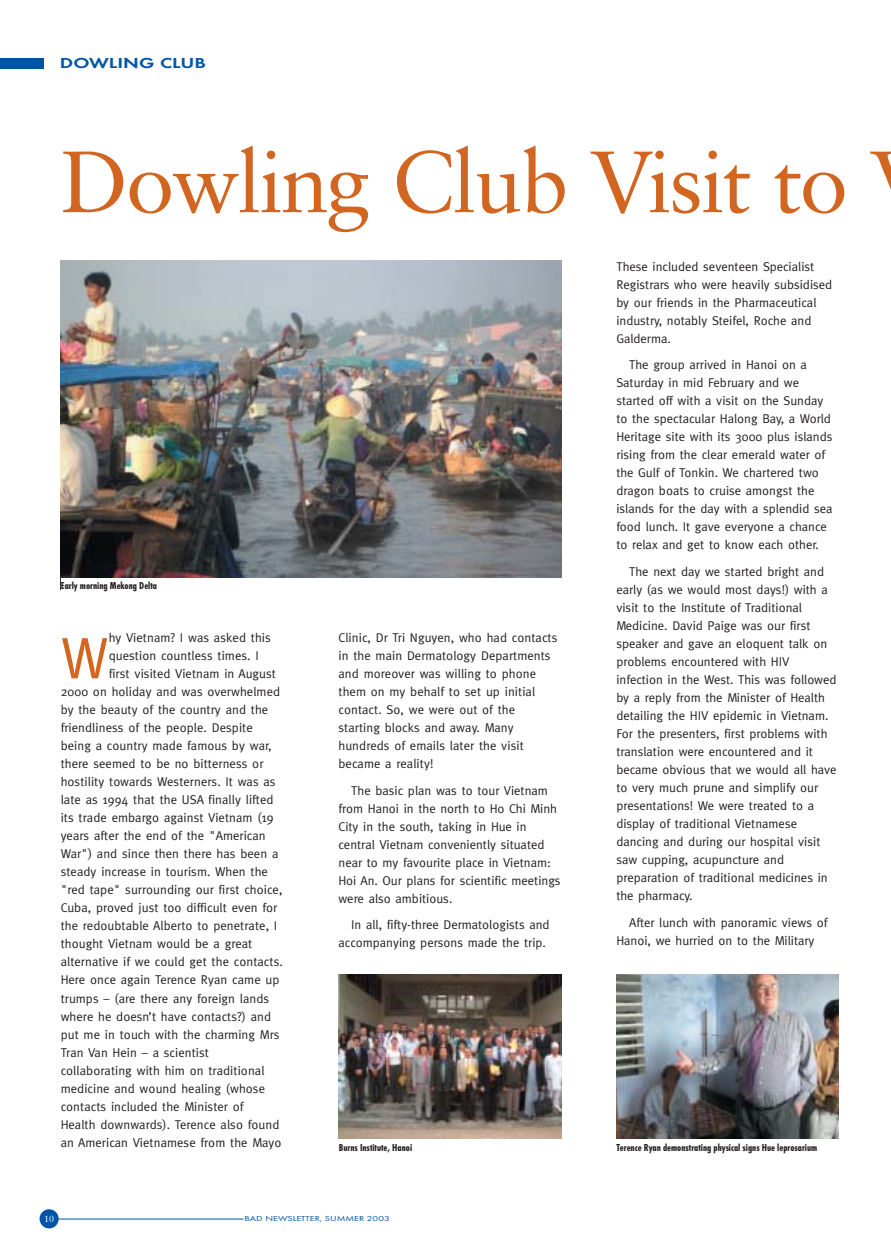
<style>
.page{position:relative;width:891px;height:1259px;background:#fff}
.page>*{position:absolute;margin:0;border:0;box-sizing:border-box;transform-origin:0 0}
.t1{font:87px "Sabon";letter-spacing:-.03em;color:#d2651f}
.t2{font:58.5px "Meta";color:#d2651f}
.t3{font:700 15px "Function";color:#0054a6;scale:1.35 1}
.t4{font:12.75px/18px "Meta";color:#231f1f}
.t5{font:700 10.5px "Function Cond";color:#231f1f}
.t6{font:9px "Sabon";color:#fff}
.t7{font:7.5px "Function";color:#0054a6;scale:1.35 1}
</style>
<div class="page">
<div style="left:40px;top:1209px;width:19px;height:19px;background:#0054a6;border-radius:50%"></div>
<hr style="left:57px;top:1218px;width:187px;height:1px;background:#0054a6">
<div style="left:0;top:58px;width:44px;height:10px;background:#0054a6"></div>
<img style="left:61px;top:261px;width:500px;height:317px">
<img style="left:616px;top:974px;width:223px;height:165px">
<img style="left:338px;top:974px;width:223px;height:165px">
<p class="t3" style="left:60px;top:58px;width:110px">DOWLING CLUB</p>
<h1 class="t1" style="left:61px;top:146px;width:789px">Dowling Club Visit to</h1>
<p class="t5" style="left:61px;top:581px;width:98px">Early morning Mekong Delta</p>
<h2 class="t2" style="left:61px;top:637px;width:49px">W</h2>
<p class="t4" style="left:109px;top:630px;width:164px">hy Vietnam? I was asked this</p>
<p class="t4" style="left:109px;top:648px;width:152px">question countless times. I</p>
<p class="t4" style="left:109px;top:666px;width:169px">first visited Vietnam in August</p>
<p class="t4" style="left:61px;top:684px;width:221px">2000 on holiday and was overwhelmed</p>
<p class="t4" style="left:61px;top:702px;width:209px">by the beauty of the country and the</p>
<p class="t4" style="left:61px;top:720px;width:194px">friendliness of the people. Despite</p>
<p class="t4" style="left:61px;top:738px;width:212px">being a country made famous by war,</p>
<p class="t4" style="left:61px;top:756px;width:204px">there seemed to be no bitterness or</p>
<p class="t4" style="left:61px;top:774px;width:216px">hostility towards Westerners. It was as</p>
<p class="t4" style="left:61px;top:792px;width:214px">late as 1994 that the USA finally lifted</p>
<p class="t4" style="left:61px;top:810px;width:214px">its trade embargo against Vietnam (19</p>
<p class="t4" style="left:61px;top:828px;width:207px">years after the end of the "American</p>
<p class="t4" style="left:61px;top:846px;width:219px">War") and since then there has been a</p>
<p class="t4" style="left:61px;top:864px;width:209px">steady increase in tourism. When the</p>
<p class="t4" style="left:61px;top:882px;width:223px">"red tape" surrounding our first choice,</p>
<p class="t4" style="left:61px;top:900px;width:218px">Cuba, proved just too difficult even for</p>
<p class="t4" style="left:61px;top:918px;width:218px">the redoubtable Alberto to penetrate, I</p>
<p class="t4" style="left:61px;top:936px;width:193px">thought Vietnam would be a great</p>
<p class="t4" style="left:61px;top:954px;width:224px">alternative if we could get the contacts.</p>
<p class="t4" style="left:61px;top:972px;width:220px">Here once again Terence Ryan came up</p>
<p class="t4" style="left:61px;top:990px;width:210px">trumps – (are there any foreign lands</p>
<p class="t4" style="left:61px;top:1008px;width:212px">where he doesn’t have contacts?) and</p>
<p class="t4" style="left:61px;top:1026px;width:220px">put me in touch with the charming Mrs</p>
<p class="t4" style="left:61px;top:1044px;width:150px">Tran Van Hein – a scientist</p>
<p class="t4" style="left:61px;top:1062px;width:205px">collaborating with him on traditional</p>
<p class="t4" style="left:61px;top:1080px;width:206px">medicine and wound healing (whose</p>
<p class="t4" style="left:61px;top:1098px;width:184px">contacts included the Minister of</p>
<p class="t4" style="left:61px;top:1116px;width:220px">Health downwards). Terence also found</p>
<p class="t4" style="left:61px;top:1134px;width:222px">an American Vietnamese from the Mayo</p>
<p class="t4" style="left:338px;top:630px;width:220px">Clinic, Dr Tri Nguyen, who had contacts in the main Dermatology Departments and moreover was willing to phone them on my behalf to set up initial contact. So, we were out of the starting blocks and away. Many hundreds of emails later the visit became a reality!</p>
<p class="t4" style="left:338px;top:782px;width:224px;text-indent:13px">The basic plan was to tour Vietnam from Hanoi in the north to Ho Chi Minh City in the south, taking in Hue in central Vietnam conveniently situated near to my favourite place in Vietnam:<br>Hoi An. Our plans for scientific meetings were also ambitious.</p>
<p class="t4" style="left:338px;top:917px;width:213px;text-indent:13px">In all, fifty-three Dermatologists and accompanying persons made the trip.</p>
<p class="t4" style="left:616px;top:259px;width:217px">These included seventeen Specialist<br>Registrars who were heavily subsidised by our friends in the Pharmaceutical industry, notably Steifel, Roche and<br>Galderma.</p>
<p class="t4" style="left:616px;top:357px;width:218px;text-indent:13px">The group arrived in Hanoi on a Saturday in mid February and we started off with a visit on the Sunday to the spectacular Halong Bay, a World Heritage site with its 3000 plus islands rising from the clear emerald water of the Gulf of Tonkin. We chartered two dragon boats to cruise amongst the islands for the day with a splendid sea food lunch. It gave everyone a chance to relax and get to know each other.</p>
<p class="t4" style="left:616px;top:564px;width:222px;text-indent:13px">The next day we started bright and early (as we would most days!) with a visit to the Institute of Traditional Medicine. David Paige was our first speaker and gave an eloquent talk on problems encountered with HIV infection in the West. This was followed by a reply from the Minister of Health detailing the HIV epidemic in Vietnam.<br>For the presenters, first problems with translation were encountered and it became obvious that we would all have to very much prune and simplify our presentations! We were treated to a display of traditional Vietnamese dancing and during our hospital visit saw cupping, acupuncture and preparation of traditional medicines in the pharmacy.</p>
<p class="t4" style="left:616px;top:914px;width:213px;text-indent:13px">After lunch with panoramic views of<br>Hanoi, we hurried on to the Military</p>
<p class="t5" style="left:339px;top:1143px;width:75px">Burns Institute, Hanoi</p>
<p class="t5" style="left:617px;top:1143px;width:202px">Terence Ryan demonstrating physical signs Hue leprosarium</p>
<p class="t6" style="left:44px;top:1214px;width:12px">10</p>
<p class="t7" style="left:245px;top:1214px;width:109px">BAD NEWSLETTER, SUMMER 2003</p>
</div>
